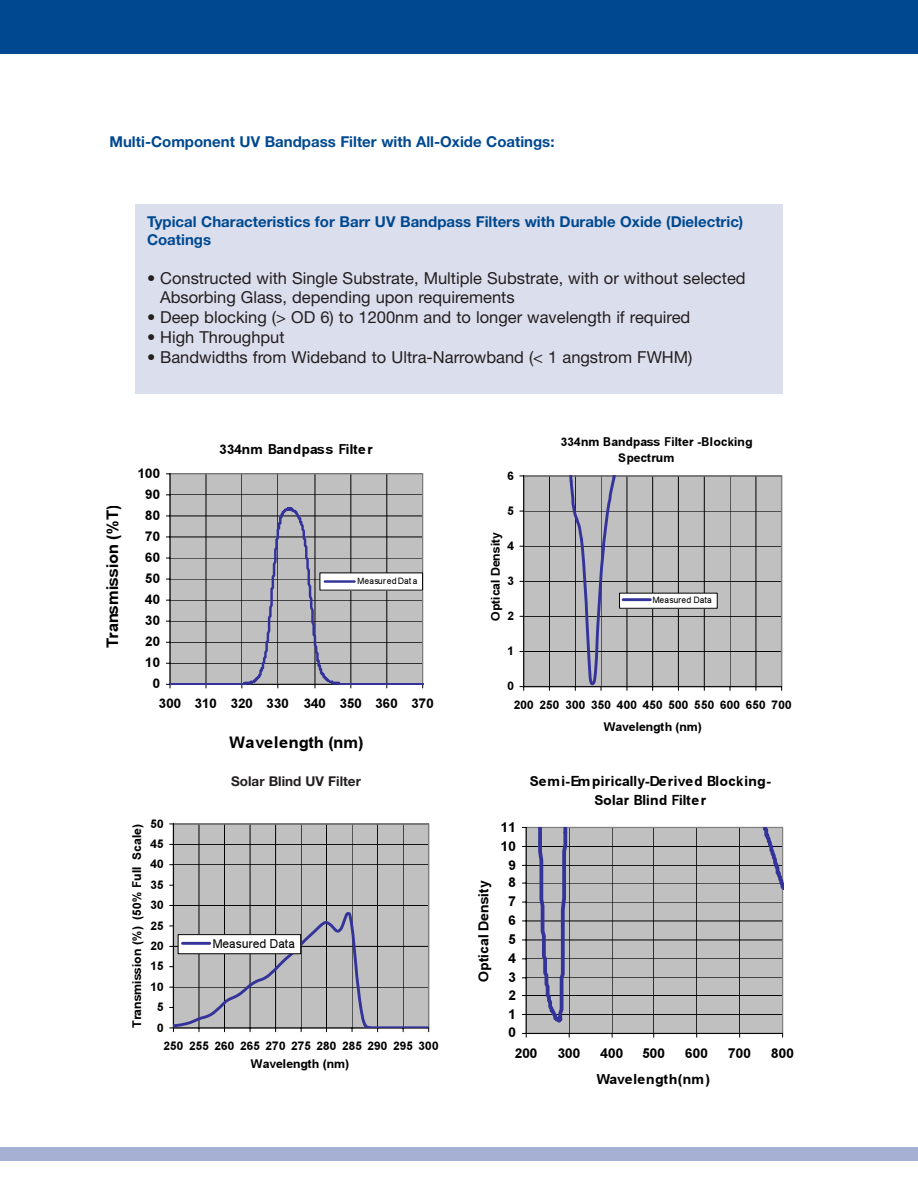
<style>
.page{position:relative;width:918px;height:1188px;background:#fff}
.page>*{position:absolute;margin:0;border:0;box-sizing:border-box;transform-origin:0 0}
.t1{font:16.5px/19.8px "Helvetica Neue";color:#231f20}
.t2{font:16.05px "Arial Bold+T42+NZENLW";color:#000}
.t3{font:700 15px/18px "Helvetica Neue";color:#004990}
.t4{font:13.95px/18.9px "Arial Bold+T42+CLDQSB";color:#000;text-align:center}
.t5{font:13.95px "Arial Bold+T42+CLDQSB";letter-spacing:.02em;color:#000}
.t6{font:13.65px "Arial Bold+T42+NZENLW";letter-spacing:-.01em;color:#000}
.t7{font:700 13.5px "Helvetica Neue";color:#231f20}
.t8{font:12.15px/15.9px "Arial Bold+T42+EAKKNV";color:#000}
.t9{font:12.15px/18.3px "Arial Bold+T42+UMMEWB";letter-spacing:-.005em;color:#000;text-align:center}
.t10{font:12.15px "Arial+T42+OCYLGL";letter-spacing:-.005em;color:#000}
.t11{font:8.7px "Arial+T42+WEHIOY";letter-spacing:.015em;color:#000}
.t12{font:8.7px "Arial+T42+XDUELJ";letter-spacing:.005em;color:#000}
</style>
<div class="page">
<div style="left:0;top:1148px;width:918px;height:13px;background:#a6b0d3"></div>
<div style="left:0;top:0;width:918px;height:54px;background:#004990"></div>
<div style="left:135px;top:204px;width:648px;height:189px;background:#dbdeed"></div>
<svg style="left:169px;top:473px;width:255px;height:30px;background:#b3b3b3"></svg>
<hr style="left:170px;top:474px;width:1px;height:210px;background:#000">
<svg style="left:166px;top:503px;width:258px;height:185px;background:#b2b2b5"></svg>
<div style="left:320px;top:573px;width:103px;height:17px;background:#fff"></div>
<hr style="left:325px;top:580px;width:30px;height:3px;background:#33339a">
<div style="left:524px;top:476px;width:258px;height:211px;background:#c0c0c0"></div>
<hr style="left:524px;top:651px;width:258px;height:1px;background:#000">
<hr style="left:524px;top:616px;width:258px;height:1px;background:#000">
<hr style="left:524px;top:581px;width:258px;height:1px;background:#000">
<hr style="left:524px;top:546px;width:258px;height:1px;background:#000">
<hr style="left:524px;top:511px;width:258px;height:1px;background:#000">
<hr style="left:549px;top:476px;width:1px;height:211px;background:#000">
<hr style="left:627px;top:476px;width:1px;height:211px;background:#000">
<hr style="left:652px;top:476px;width:1px;height:211px;background:#000">
<hr style="left:678px;top:476px;width:1px;height:211px;background:#000">
<hr style="left:704px;top:476px;width:1px;height:211px;background:#000">
<hr style="left:730px;top:476px;width:1px;height:211px;background:#000">
<hr style="left:756px;top:476px;width:1px;height:211px;background:#000">
<hr style="left:782px;top:476px;width:1px;height:211px;background:#000">
<div style="left:523px;top:475px;width:259px;height:212px;border:1px solid #808080"></div>
<hr style="left:523px;top:476px;width:1px;height:211px;background:#000">
<hr style="left:524px;top:686px;width:258px;height:1px;background:#000">
<svg style="left:568px;top:475px;width:49px;height:215px"></svg>
<div style="left:620px;top:593px;width:97px;height:15px;background:#fff"></div>
<hr style="left:623px;top:598px;width:27px;height:3px;background:#33339a">
<div style="left:173px;top:824px;width:256px;height:204px;background:#c0c0c0"></div>
<hr style="left:173px;top:865px;width:256px;height:1px;background:#000">
<hr style="left:173px;top:844px;width:256px;height:1px;background:#000">
<hr style="left:199px;top:824px;width:1px;height:204px;background:#000">
<hr style="left:224px;top:824px;width:1px;height:204px;background:#000">
<hr style="left:250px;top:824px;width:1px;height:204px;background:#000">
<hr style="left:275px;top:824px;width:1px;height:204px;background:#000">
<hr style="left:301px;top:824px;width:1px;height:204px;background:#000">
<hr style="left:327px;top:824px;width:1px;height:204px;background:#000">
<hr style="left:352px;top:824px;width:1px;height:204px;background:#000">
<hr style="left:378px;top:824px;width:1px;height:204px;background:#000">
<hr style="left:403px;top:824px;width:1px;height:204px;background:#000">
<hr style="left:429px;top:824px;width:1px;height:204px;background:#000">
<hr style="left:173px;top:824px;width:1px;height:204px;background:#000">
<svg style="left:170px;top:905px;width:260px;height:127px"></svg>
<div style="left:178px;top:935px;width:123px;height:19px;background:#fff"></div>
<hr style="left:183px;top:942px;width:27px;height:3px;background:#33339a">
<div style="left:526px;top:827px;width:257px;height:206px;background:#c0c0c0"></div>
<hr style="left:526px;top:1014px;width:257px;height:1px;background:#000">
<hr style="left:526px;top:996px;width:257px;height:1px;background:#000">
<hr style="left:526px;top:978px;width:257px;height:1px;background:#000">
<hr style="left:526px;top:959px;width:257px;height:1px;background:#000">
<hr style="left:526px;top:940px;width:257px;height:1px;background:#000">
<hr style="left:526px;top:921px;width:257px;height:1px;background:#000">
<hr style="left:526px;top:902px;width:257px;height:1px;background:#000">
<hr style="left:526px;top:883px;width:257px;height:1px;background:#000">
<hr style="left:526px;top:865px;width:257px;height:1px;background:#000">
<hr style="left:526px;top:846px;width:257px;height:1px;background:#000">
<hr style="left:612px;top:827px;width:1px;height:206px;background:#000">
<hr style="left:654px;top:827px;width:1px;height:206px;background:#000">
<hr style="left:697px;top:827px;width:1px;height:206px;background:#000">
<hr style="left:740px;top:827px;width:1px;height:206px;background:#000">
<hr style="left:783px;top:827px;width:1px;height:206px;background:#000">
<div style="left:526px;top:827px;width:257px;height:207px;border:1px solid #808080"></div>
<hr style="left:526px;top:827px;width:1px;height:206px;background:#000">
<hr style="left:526px;top:1033px;width:257px;height:1px;background:#000">
<svg style="left:536px;top:827px;width:34px;height:210px"></svg>
<svg style="left:762px;top:826px;width:22px;height:64px"></svg>
<p class="t3" style="left:110px;top:134px;width:447px">Multi-Component UV Bandpass Filter with All-Oxide Coatings:</p>
<p class="t3" style="left:147px;top:214px;width:598px">Typical Characteristics for Barr UV Bandpass Filters with Durable Oxide (Dielectric)<br>Coatings</p>
<p class="t1" style="left:160px;top:269px;width:587px;text-indent:-13px">• Constructed with Single Substrate, Multiple Substrate, with or without selected<br>Absorbing Glass, depending upon requirements</p>
<p class="t1" style="left:147px;top:309px;width:545px">• Deep blocking (&gt; OD 6) to 1200nm and to longer wavelength if required</p>
<p class="t1" style="left:147px;top:329px;width:139px">• High Throughput</p>
<p class="t1" style="left:147px;top:349px;width:547px">• Bandwidths from Wideband to Ultra-Narrowband (&lt; 1 angstrom FWHM)</p>
<p class="t2" style="left:106px;top:648px;width:145px;rotate:-90deg">Transmission (%T)</p>
<p class="t6" style="left:138px;top:468px;width:24px">100</p>
<p class="t6" style="left:145px;top:489px;width:17px">90</p>
<p class="t6" style="left:145px;top:510px;width:17px">80</p>
<p class="t6" style="left:145px;top:531px;width:17px">70</p>
<p class="t6" style="left:145px;top:552px;width:17px">60</p>
<p class="t6" style="left:145px;top:573px;width:17px">50</p>
<p class="t6" style="left:145px;top:594px;width:17px">40</p>
<p class="t6" style="left:145px;top:615px;width:17px">30</p>
<p class="t6" style="left:145px;top:636px;width:17px">20</p>
<p class="t6" style="left:145px;top:657px;width:17px">10</p>
<p class="t6" style="left:153px;top:678px;width:9px">0</p>
<p class="t6" style="left:220px;top:444px;width:154px">334nm Bandpass Filter</p>
<p class="t11" style="left:357px;top:576px;width:62px">Measured Dat a</p>
<p class="t6" style="left:159px;top:698px;width:277px">300 310 320 330 340 350 360 370</p>
<p class="t2" style="left:229px;top:736px;width:136px">Wavelength (nm)</p>
<p class="t7" style="left:231px;top:776px;width:131px">Solar Blind UV Filter</p>
<p class="t9" style="left:151px;top:815px;width:15px">50</p>
<p class="t9" style="left:129px;top:1028px;width:205px;rotate:-90deg">Transmission (%) (50% Full Scale)</p>
<p class="t9" style="left:151px;top:836px;width:15px">45</p>
<p class="t9" style="left:151px;top:856px;width:15px">40</p>
<p class="t9" style="left:151px;top:877px;width:15px">35</p>
<p class="t9" style="left:151px;top:897px;width:15px">30</p>
<p class="t9" style="left:151px;top:917px;width:15px">25</p>
<p class="t9" style="left:151px;top:938px;width:15px">20</p>
<p class="t9" style="left:151px;top:958px;width:15px">15</p>
<p class="t9" style="left:151px;top:978px;width:15px">10</p>
<p class="t9" style="left:157px;top:999px;width:8px">5</p>
<p class="t9" style="left:157px;top:1019px;width:8px">0</p>
<p class="t10" style="left:213px;top:937px;width:84px">Measured Data</p>
<p class="t9" style="left:163px;top:1038px;width:277px">250 255 260 265 270 275 280 285 290 295 300<br>Wavelength (nm)</p>
<p class="t8" style="left:508px;top:468px;width:8px">6</p>
<p class="t8" style="left:508px;top:504px;width:8px">5</p>
<p class="t8" style="left:489px;top:621px;width:90px;rotate:-90deg">Optical Density</p>
<p class="t8" style="left:508px;top:539px;width:8px">4</p>
<p class="t8" style="left:508px;top:574px;width:8px">3</p>
<p class="t8" style="left:508px;top:609px;width:8px">2</p>
<p class="t8" style="left:508px;top:644px;width:8px">1</p>
<p class="t8" style="left:508px;top:679px;width:8px">0</p>
<p class="t8" style="left:618px;top:435px;width:136px;text-indent:-57px">334nm Bandpass Filter -Blocking<br>Spectrum</p>
<p class="t12" style="left:652px;top:595px;width:61px">Measured Data</p>
<p class="t8" style="left:514px;top:695px;width:280px;line-height:21.8px;text-align:center">200 250 300 350 400 450 500 550 600 650 700<br>Wavelength (nm)</p>
<p class="t4" style="left:475px;top:982px;width:103px;rotate:-90deg">Optical Density</p>
<p class="t4" style="left:501px;top:818px;width:17px">11</p>
<p class="t4" style="left:501px;top:837px;width:17px">10</p>
<p class="t4" style="left:509px;top:856px;width:9px">9</p>
<p class="t4" style="left:509px;top:874px;width:9px">8</p>
<p class="t4" style="left:509px;top:893px;width:9px">7</p>
<p class="t4" style="left:509px;top:912px;width:9px">6</p>
<p class="t4" style="left:509px;top:931px;width:9px">5</p>
<p class="t4" style="left:509px;top:950px;width:9px">4</p>
<p class="t4" style="left:509px;top:969px;width:9px">3</p>
<p class="t4" style="left:509px;top:986px;width:9px">2</p>
<p class="t4" style="left:509px;top:1005px;width:9px">1</p>
<p class="t4" style="left:509px;top:1024px;width:9px">0</p>
<p class="t4" style="left:530px;top:773px;width:242px">Semi-Empirically-Derived Blocking-<br>Solar Blind Filter</p>
<p class="t4" style="left:515px;top:1045px;width:24px">200</p>
<p class="t4" style="left:558px;top:1045px;width:24px">300</p>
<p class="t4" style="left:601px;top:1045px;width:24px">400</p>
<p class="t4" style="left:642px;top:1045px;width:24px">500</p>
<p class="t4" style="left:685px;top:1045px;width:24px">600</p>
<p class="t4" style="left:728px;top:1045px;width:24px">700</p>
<p class="t4" style="left:771px;top:1045px;width:24px">800</p>
<p class="t5" style="left:597px;top:1074px;width:115px">Wavelength(nm)</p>
</div>
